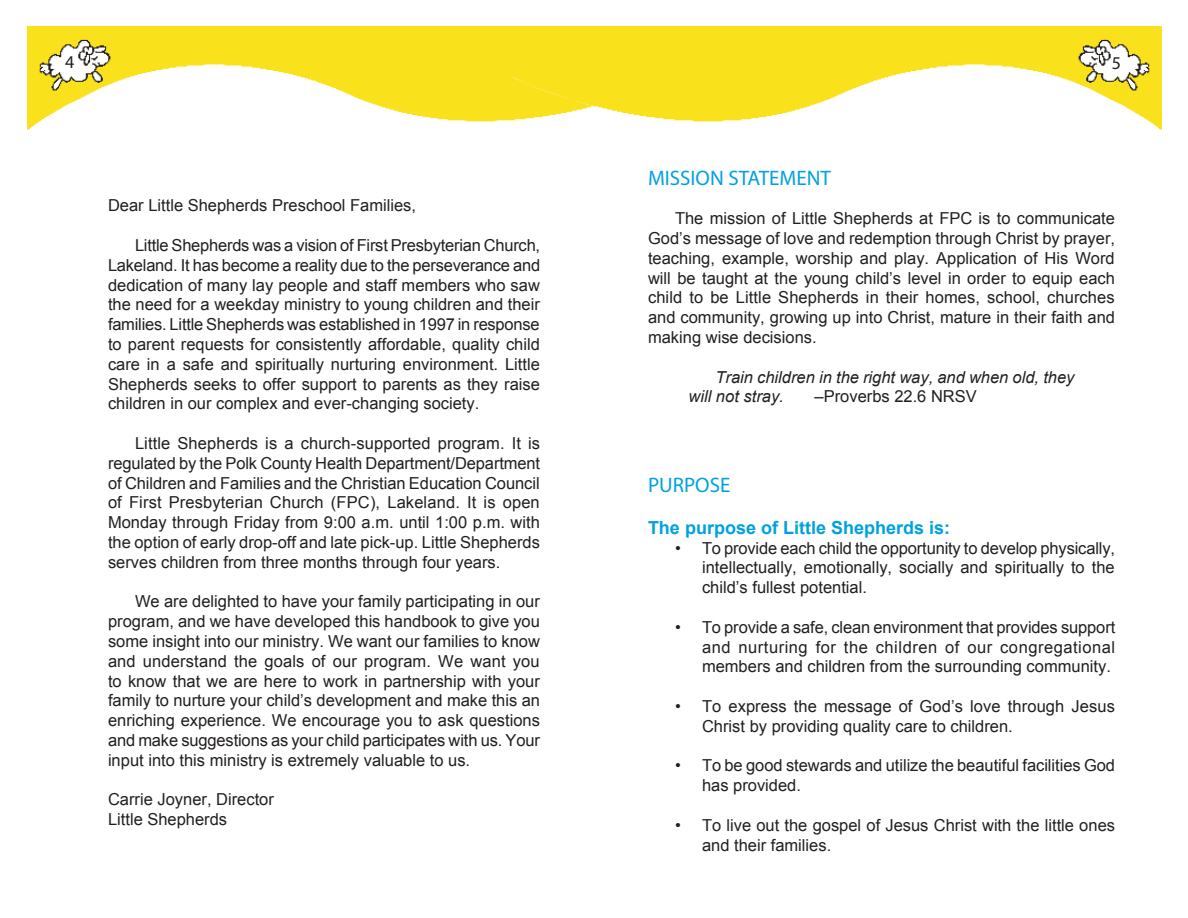
<style>
.page{position:relative;width:1188px;height:918px;background:#fff}
.page>*{position:absolute;margin:0;border:0;box-sizing:border-box;transform-origin:0 0}
.t1{font:21px "Myriad Pro";color:#00a1e1}
.Subhead_1{font:700 18px "Arial";color:#00a1e1}
.t2{font:18px "Myriad Pro";color:#231f20}
.Body_Text_Inside{font:16.5px/19.8px "Arial";color:#231f20;text-align:justify}
.Body_Text_Inside-2{font:italic 16.5px/19.8px "Arial";color:#231f20}
</style>
<div class="page">
<img style="left:27px;top:27px;width:481px;height:103px">
<img style="left:508px;top:27px;width:654px;height:103px">
<p class="t2" style="left:65px;top:51px;width:11px">4</p>
<p class="Body_Text_Inside" style="left:108px;top:196px;width:310px">Dear Little Shepherds Preschool Families,</p>
<p class="Body_Text_Inside" style="left:108px;top:235px;width:434px;text-indent:27px">Little Shepherds was a vision of First Presbyterian Church, Lakeland. It has become a reality due to the perseverance and dedication of many lay people and staff members who saw the need for a weekday ministry to young children and their families. Little Shepherds was established in 1997 in response to parent requests for consistently affordable, quality child care in a safe and spiritually nurturing environment. Little Shepherds seeks to offer support to parents as they raise children in our complex and ever-changing society.</p>
<p class="Body_Text_Inside" style="left:108px;top:433px;width:434px;text-indent:27px">Little Shepherds is a church-supported program. It is regulated by the Polk County Health Department/Department of Children and Families and the Christian Education Council of First Presbyterian Church (FPC), Lakeland. It is open Monday through Friday from 9:00 a.m. until 1:00 p.m. with the option of early drop-off and late pick-up. Little Shepherds serves children from three months through four years.</p>
<p class="Body_Text_Inside" style="left:108px;top:592px;width:434px;text-indent:27px">We are delighted to have your family participating in our program, and we have developed this handbook to give you some insight into our ministry. We want our families to know and understand the goals of our program. We want you to know that we are here to work in partnership with your family to nurture your child’s development and make this an enriching experience. We encourage you to ask questions and make suggestions as your child participates with us. Your input into this ministry is extremely valuable to us.</p>
<p class="Body_Text_Inside" style="left:108px;top:790px;width:167px">Carrie Joyner, Director</p>
<p class="Body_Text_Inside" style="left:108px;top:810px;width:121px">Little Shepherds</p>
<p class="t2" style="left:1112px;top:52px;width:11px">5</p>
<p class="t1" style="left:648px;top:165px;width:185px">MISSION STATEMENT</p>
<p class="Body_Text_Inside" style="left:648px;top:209px;width:469px;text-indent:27px">The mission of Little Shepherds at FPC is to communicate God’s message of love and redemption through Christ by prayer, teaching, example, worship and play. Application of His Word will be taught at the young child’s level in order to equip each child to be Little Shepherds in their homes, school, churches and community, growing up into Christ, mature in their faith and making wise decisions.</p>
<p class="Body_Text_Inside-2" style="left:688px;top:367px;width:388px;text-indent:27px">Train children in the right way, and when old, they will not stray.</p>
<p class="Body_Text_Inside" style="left:815px;top:387px;width:164px">–Proverbs 22.6 NRSV</p>
<p class="t1" style="left:648px;top:472px;width:84px">PURPOSE</p>
<p class="Subhead_1" style="left:648px;top:516px;width:304px">The purpose of Little Shepherds is:</p>
<p class="Body_Text_Inside" style="left:702px;top:538px;width:415px;text-indent:-27px">• To provide each child the opportunity to develop physically, intellectually, emotionally, socially and spiritually to the child’s fullest potential.</p>
<p class="Body_Text_Inside" style="left:702px;top:617px;width:415px;text-indent:-27px">• To provide a safe, clean environment that provides support and nurturing for the children of our congregational members and children from the surrounding community.</p>
<p class="Body_Text_Inside" style="left:702px;top:696px;width:414px;text-indent:-27px">• To express the message of God’s love through Jesus<br>Christ by providing quality care to children.</p>
<p class="Body_Text_Inside" style="left:702px;top:756px;width:415px;text-indent:-27px">• To be good stewards and utilize the beautiful facilities God has provided.</p>
<p class="Body_Text_Inside" style="left:702px;top:815px;width:415px;text-indent:-27px">• To live out the gospel of Jesus Christ with the little ones and their families.</p>
</div>
